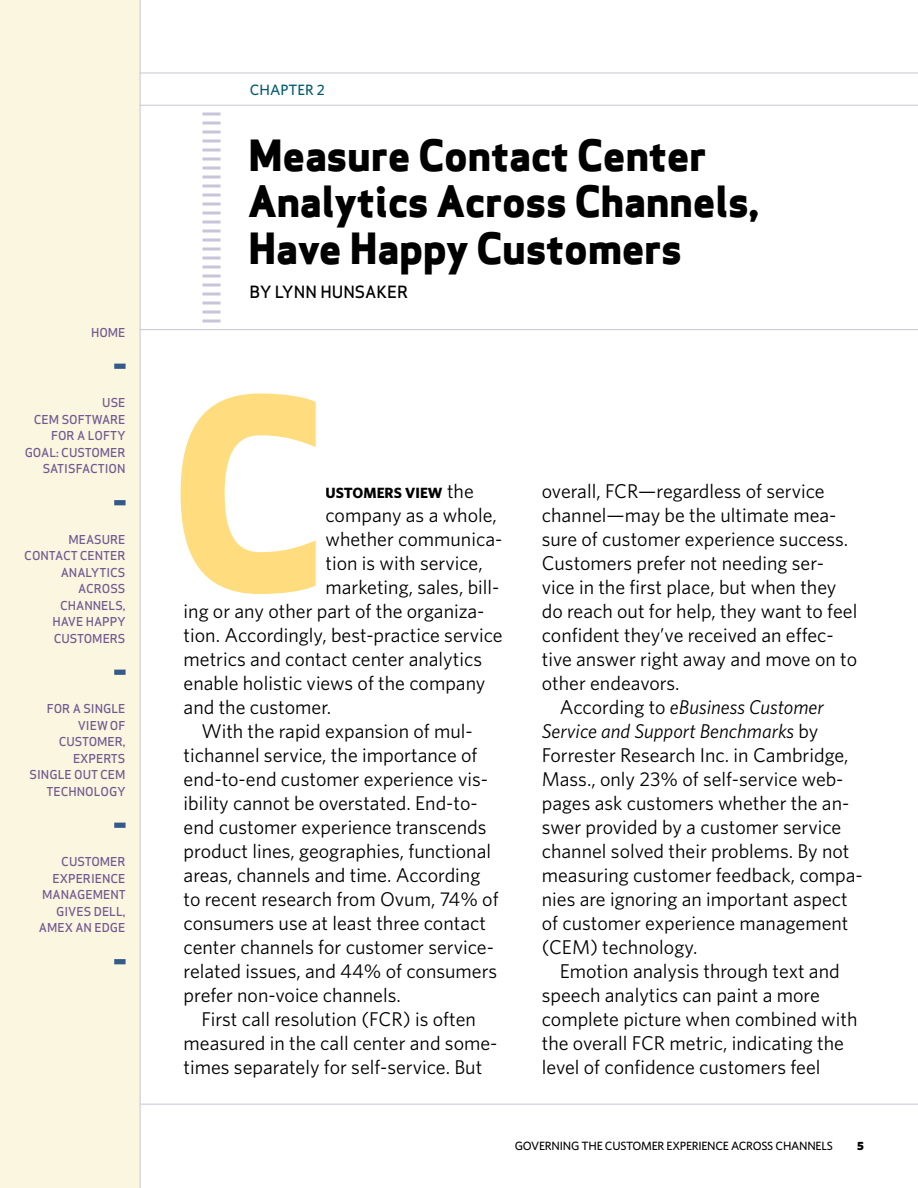
<style>
.page{position:relative;width:918px;height:1188px;background:#fff}
.page>*{position:absolute;margin:0;border:0;box-sizing:border-box;transform-origin:0 0}
.t1{font:800 255px "Apex Sans";color:#ffdd7e}
.t2{font:800 42px/46.5px "Apex Sans";letter-spacing:-.01em;color:#000}
.t3{font:19.95px "Whitney";color:#000}
.t4{font:italic 19.95px "Whitney";color:#000}
.t5{font:500 16.5px "Apex Sans";color:#000}
.t6{font:500 15px "Whitney";color:#005a6e}
.t7{font:700 14.85px "Whitney";letter-spacing:.005em;color:#000}
.t8{font:500 12px/16.5px "Apex Sans";color:#715990;text-align:right}
.t9{font:500 12px "Whitney";letter-spacing:-.02em;color:#000}
.t10{font:900 12px "Whitney";color:#000}
.s1{font-weight:400;font-size:19.95px}
.s2{font-style:normal}
</style>
<div class="page">
<div style="left:0;top:0;width:140px;height:1188px;background:#faf6df"></div>
<hr style="left:140px;top:0;width:1px;height:1188px;background:#c8c4d9">
<hr style="left:140px;top:329px;width:778px;height:1px;background:#c8c4d9">
<hr style="left:140px;top:1104px;width:778px;height:1px;background:#c8c4d9">
<hr style="left:203px;top:131px;width:18px;height:3px;background:#c8c4d9">
<hr style="left:203px;top:122px;width:18px;height:3px;background:#c8c4d9">
<hr style="left:203px;top:140px;width:18px;height:3px;background:#c8c4d9">
<hr style="left:203px;top:149px;width:18px;height:3px;background:#c8c4d9">
<hr style="left:203px;top:158px;width:18px;height:3px;background:#c8c4d9">
<hr style="left:203px;top:167px;width:18px;height:3px;background:#c8c4d9">
<hr style="left:203px;top:176px;width:18px;height:3px;background:#c8c4d9">
<hr style="left:203px;top:185px;width:18px;height:3px;background:#c8c4d9">
<hr style="left:203px;top:194px;width:18px;height:3px;background:#c8c4d9">
<hr style="left:203px;top:203px;width:18px;height:3px;background:#c8c4d9">
<hr style="left:203px;top:212px;width:18px;height:3px;background:#c8c4d9">
<hr style="left:203px;top:221px;width:18px;height:3px;background:#c8c4d9">
<hr style="left:203px;top:230px;width:18px;height:3px;background:#c8c4d9">
<hr style="left:203px;top:239px;width:18px;height:3px;background:#c8c4d9">
<hr style="left:203px;top:248px;width:18px;height:3px;background:#c8c4d9">
<hr style="left:203px;top:257px;width:18px;height:3px;background:#c8c4d9">
<hr style="left:203px;top:266px;width:18px;height:3px;background:#c8c4d9">
<hr style="left:203px;top:275px;width:18px;height:3px;background:#c8c4d9">
<hr style="left:203px;top:284px;width:18px;height:3px;background:#c8c4d9">
<hr style="left:203px;top:293px;width:18px;height:3px;background:#c8c4d9">
<hr style="left:203px;top:302px;width:18px;height:3px;background:#c8c4d9">
<hr style="left:203px;top:311px;width:18px;height:3px;background:#c8c4d9">
<hr style="left:203px;top:320px;width:18px;height:3px;background:#c8c4d9">
<hr style="left:140px;top:105px;width:778px;height:1px;background:#c8c4d9">
<hr style="left:140px;top:73px;width:778px;height:1px;background:#c8c4d9">
<hr style="left:203px;top:113px;width:18px;height:3px;background:#c8c4d9">
<div style="left:114px;top:364px;width:12px;height:5px;background:#345a8a"></div>
<div style="left:114px;top:500px;width:12px;height:5px;background:#345a8a"></div>
<div style="left:114px;top:670px;width:12px;height:5px;background:#345a8a"></div>
<div style="left:114px;top:823px;width:12px;height:5px;background:#345a8a"></div>
<div style="left:114px;top:959px;width:12px;height:5px;background:#345a8a"></div>
<p class="t8" style="left:91px;top:322px;width:36px">HOME</p>
<p class="t8" style="left:25px;top:393px;width:103px">USE<br>CEM SOFTWARE<br>FOR A LOFTY<br>GOAL: CUSTOMER<br>SATISFACTION</p>
<p class="t8" style="left:24px;top:529px;width:103px">M EASU RE<br>CONTACT CENTER<br>ANALYTICS<br>ACROSS<br>CHANNELS,<br>HAVE HAPPY<br>CUSTOMERS</p>
<p class="t8" style="left:47px;top:699px;width:80px">FOR A SINGLE</p>
<p class="t8" style="left:78px;top:715px;width:49px">VIEW OF</p>
<p class="t8" style="left:59px;top:732px;width:68px">CUSTOMER,</p>
<p class="t8" style="left:73px;top:748px;width:54px">EXPERTS</p>
<p class="t8" style="left:30px;top:765px;width:88px">SINGLE OUT CEM</p>
<p class="t8" style="left:46px;top:781px;width:81px">TECH NOLOGY</p>
<p class="t8" style="left:61px;top:852px;width:66px">CUSTOMER</p>
<p class="t8" style="left:53px;top:868px;width:74px">EXPERIENCE</p>
<p class="t8" style="left:42px;top:885px;width:85px">MANAG EMENT</p>
<p class="t8" style="left:56px;top:901px;width:71px">GIVES DELL,</p>
<p class="t8" style="left:39px;top:918px;width:64px">AMEX AN EDG</p>
<p class="t8" style="left:118px;top:918px;width:9px">E</p>
<p class="t6" style="left:250px;top:80px;width:76px">C HAPTER 2</p>
<h2 class="t2" style="left:248px;top:132px;width:512px">Measure Contact Center<br>Analytics Across Channels,<br>Have Happy Customers</h2>
<p class="t5" style="left:250px;top:277px;width:160px">BY LYNN HU NSAKER</p>
<h1 class="t1" style="left:168px;top:329px;width:162px">C</h1>
<p class="t7" style="left:326px;top:484px;width:150px">USTOMERS VIEW <span class="s1">the</span></p>
<p class="t3" style="left:325px;top:503px;width:173px">company as a whole,</p>
<p class="t3" style="left:325px;top:527px;width:178px">whether communica-</p>
<p class="t3" style="left:326px;top:551px;width:159px">tion is with service,</p>
<p class="t3" style="left:326px;top:575px;width:175px">marketing, sales, bill-</p>
<p class="t3" style="left:184px;top:599px;width:302px">ing or any other part of the organiza-</p>
<p class="t3" style="left:184px;top:623px;width:321px">tion. Accordingly, best-practice service</p>
<p class="t3" style="left:184px;top:647px;width:300px">metrics and contact center analytics</p>
<p class="t3" style="left:184px;top:671px;width:303px">enable holistic views of the company</p>
<p class="t3" style="left:184px;top:695px;width:149px">and the customer.</p>
<p class="t3" style="left:202px;top:719px;width:273px">With the rapid expansion of mul-</p>
<p class="t3" style="left:184px;top:743px;width:295px">tichannel service, the importance of</p>
<p class="t3" style="left:184px;top:767px;width:306px">end-to-end customer experience vis-</p>
<p class="t3" style="left:184px;top:791px;width:296px">ibility cannot be overstated. End-to-</p>
<p class="t3" style="left:184px;top:815px;width:304px">end customer experience transcends</p>
<p class="t3" style="left:184px;top:839px;width:309px">product lines, geographies, functional</p>
<p class="t3" style="left:184px;top:863px;width:298px">areas, channels and time. According</p>
<p class="t3" style="left:184px;top:887px;width:317px">to recent research from Ovum, 74% of</p>
<p class="t3" style="left:184px;top:911px;width:304px">consumers use at least three contact</p>
<p class="t3" style="left:184px;top:935px;width:312px">center channels for customer service-</p>
<p class="t3" style="left:184px;top:959px;width:315px">related issues, and 44% of consumers</p>
<p class="t3" style="left:184px;top:983px;width:219px">prefer non-voice channels.</p>
<p class="t3" style="left:202px;top:1007px;width:276px">First call resolution (FCR) is often</p>
<p class="t3" style="left:184px;top:1031px;width:315px">measured in the call center and some-</p>
<p class="t3" style="left:184px;top:1055px;width:300px">times separately for self-service. But</p>
<p class="t3" style="left:542px;top:479px;width:284px">overall, FCR—regardless of service</p>
<p class="t3" style="left:542px;top:503px;width:296px">channel—may be the ultimate mea-</p>
<p class="t3" style="left:542px;top:527px;width:308px">sure of customer experience success.</p>
<p class="t3" style="left:542px;top:551px;width:284px">Customers prefer not needing ser-</p>
<p class="t3" style="left:542px;top:575px;width:296px">vice in the first place, but when they</p>
<p class="t3" style="left:542px;top:599px;width:317px">do reach out for help, they want to feel</p>
<p class="t3" style="left:542px;top:623px;width:294px">confident they’ve received an effec-</p>
<p class="t3" style="left:542px;top:647px;width:317px">tive answer right away and move on to</p>
<p class="t3" style="left:542px;top:671px;width:139px">other endeavors.</p>
<p class="t4" style="left:560px;top:695px;width:266px"><span class="s2">According to</span> eBusiness Customer</p>
<p class="t4" style="left:542px;top:719px;width:278px">Service and Support Benchmarks <span class="s2">by</span></p>
<p class="t3" style="left:542px;top:743px;width:308px">Forrester Research Inc. in Cambridge,</p>
<p class="t3" style="left:542px;top:767px;width:303px">Mass., only 23% of self-service web-</p>
<p class="t3" style="left:542px;top:791px;width:309px">pages ask customers whether the an-</p>
<p class="t3" style="left:542px;top:815px;width:301px">swer provided by a customer service</p>
<p class="t3" style="left:542px;top:839px;width:309px">channel solved their problems. By not</p>
<p class="t3" style="left:542px;top:863px;width:323px">measuring customer feedback, compa-</p>
<p class="t3" style="left:542px;top:887px;width:308px">nies are ignoring an important aspect</p>
<p class="t3" style="left:542px;top:911px;width:308px">of customer experience management</p>
<p class="t3" style="left:542px;top:935px;width:157px">(CEM) technology.</p>
<p class="t3" style="left:560px;top:959px;width:281px">Emotion analysis through text and</p>
<p class="t3" style="left:542px;top:983px;width:280px">speech analytics can paint a more</p>
<p class="t3" style="left:542px;top:1007px;width:317px">complete picture when combined with</p>
<p class="t3" style="left:542px;top:1031px;width:304px">the overall FCR metric, indicating the</p>
<p class="t3" style="left:542px;top:1055px;width:280px">level of confidence customers feel</p>
<p class="t9" style="left:515px;top:1138px;width:320px">GOVERNING THE CUSTOMER EXPERIENCE ACROSS CHANNELS</p>
<p class="t10" style="left:857px;top:1138px;width:8px">5</p>
</div>
